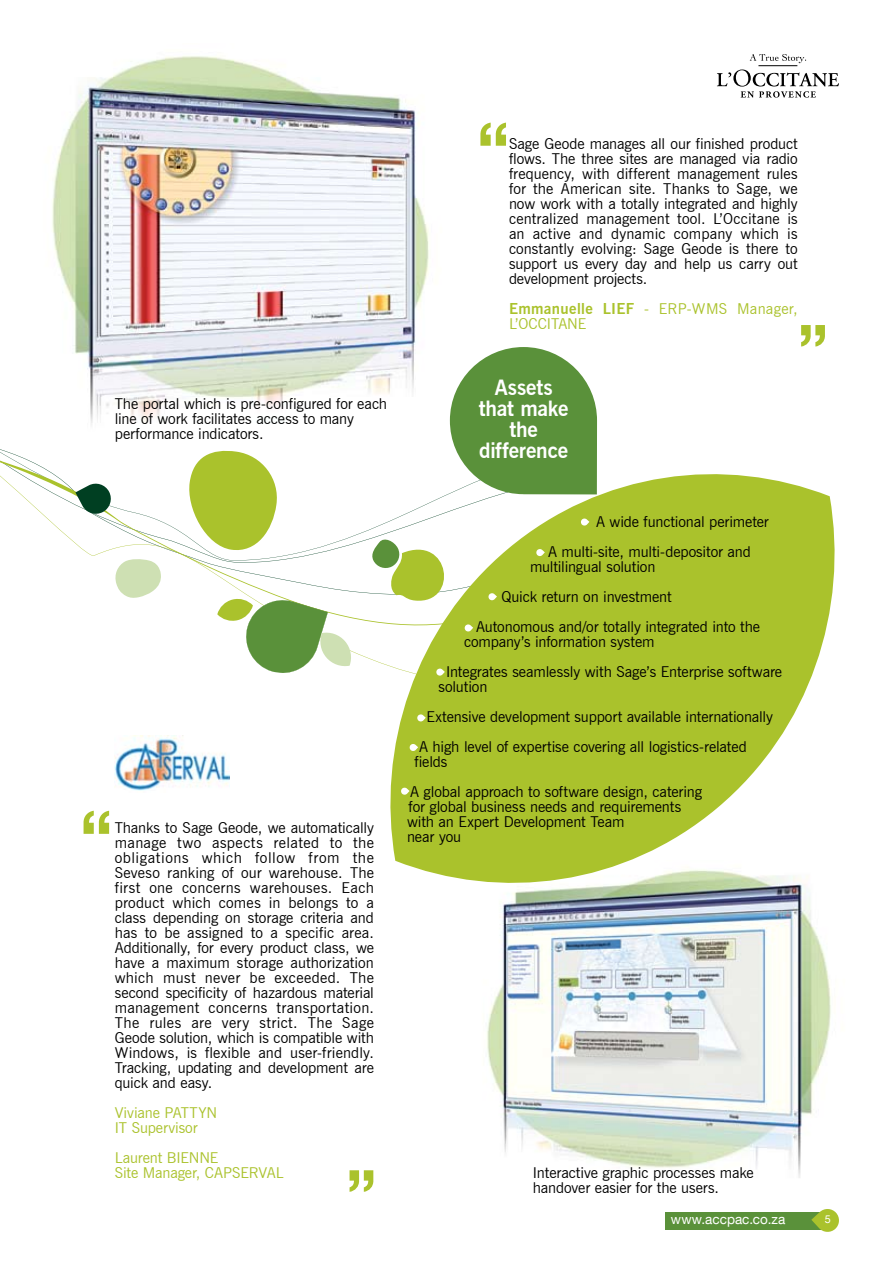
<style>
.page{position:relative;width:893px;height:1263px;background:#fff}
.page>*{position:absolute;margin:0;border:0;box-sizing:border-box;transform-origin:0 0}
.t1{font:700 21px/21px "News Gothic BT";letter-spacing:-.01em;color:#fff;text-align:center}
.t2{font:15px/15px "News Gothic BT";letter-spacing:-.005em;color:#000}
.t3{font:15px/15px "News Gothic BT";letter-spacing:-.005em;color:#aac22c}
.t4{font:15px/15px "News Gothic BT";letter-spacing:.015em;color:#aac22c}
.t5{font:13.5px "Helvetica Neue LT Com";letter-spacing:.005em;color:#fff}
.t6{font:10.8px "Helvetica Neue LT Com";color:#fff}
.s1{font-weight:700}
</style>
<div class="page">
<div style="left:665px;top:1212px;width:157px;height:17px;background:#5a913a"></div>
<svg style="left:811px;top:1209px;width:28px;height:23px"></svg>
<img style="left:487px;top:902px;width:344px;height:276px">
<img style="left:52px;top:56px;width:403px;height:358px">
<svg style="left:750px;top:54px;width:56px;height:9px"></svg>
<svg style="left:717px;top:70px;width:122px;height:28px"></svg>
<hr style="left:758px;top:65px;width:39px;height:1px;background:#000">
<svg style="left:801px;top:325px;width:24px;height:22px"></svg>
<svg style="left:350px;top:1170px;width:24px;height:22px"></svg>
<svg style="left:480px;top:123px;width:26px;height:23px"></svg>
<svg style="left:83px;top:811px;width:26px;height:23px"></svg>
<svg style="left:0;top:429px;width:597px;height:233px"></svg>
<svg style="left:370px;top:533px;width:6px;height:72px"></svg>
<svg style="left:75px;top:481px;width:38px;height:35px"></svg>
<svg style="left:217px;top:596px;width:135px;height:77px"></svg>
<div style="left:450px;top:347px;width:147px;height:147px;background:#5a913a;border-radius:73px"></div>
<svg style="left:376px;top:455px;width:459px;height:447px;fill:#aac22c"></svg>
<svg style="left:580px;top:518px;width:9px;height:8px"></svg>
<svg style="left:536px;top:549px;width:9px;height:7px"></svg>
<svg style="left:488px;top:593px;width:9px;height:8px"></svg>
<svg style="left:464px;top:624px;width:9px;height:8px"></svg>
<svg style="left:436px;top:668px;width:9px;height:8px"></svg>
<svg style="left:417px;top:714px;width:9px;height:8px"></svg>
<svg style="left:409px;top:743px;width:9px;height:8px"></svg>
<svg style="left:401px;top:787px;width:9px;height:8px"></svg>
<img style="left:115px;top:736px;width:115px;height:55px">
<p class="t2" style="left:115px;top:396px;width:274px">The portal which is pre-configured for each line of work facilitates access to many performance indicators.</p>
<p class="t2" style="left:509px;top:136px;width:290px;text-align:justify">Sage Geode manages all our finished product flows. The three sites are managed via radio frequency, with different management rules for the American site. Thanks to Sage, we now work with a totally integrated and highly centralized management tool. L’Occitane is an active and dynamic company which is constantly evolving: Sage Geode is there to support us every day and help us carry out development projects.</p>
<p class="t4" style="left:509px;top:301px;width:290px"><span class="s1">Emmanuelle LIEF</span> - ERP-WMS Manager,<br>L’OCCITANE</p>
<h1 class="t1" style="left:479px;top:377px;width:91px">Assets that make the difference</h1>
<p class="t2" style="left:115px;top:820px;width:261px;text-align:justify">Thanks to Sage Geode, we automatically manage two aspects related to the obligations which follow from the Seveso ranking of our warehouse. The first one concerns warehouses. Each product which comes in belongs to a class depending on storage criteria and has to be assigned to a specific area.<br>Additionally, for every product class, we have a maximum storage authorization which must never be exceeded. The second specificity of hazardous material management concerns transportation.<br>The rules are very strict. The Sage Geode solution, which is compatible with Windows, is flexible and user-friendly.<br>Tracking, updating and development are quick and easy.</p>
<p class="t3" style="left:115px;top:1105px;width:104px">Viviane PATTYN<br>IT Supervisor</p>
<p class="t3" style="left:115px;top:1150px;width:170px">Laurent BIENNE<br>Site Manager, CAPSERVAL</p>
<p class="t2" style="left:548px;top:507px;width:222px;line-height:30px;text-indent:48px">A wide functional perimeter<br>A multi-site, multi-depositor and</p>
<p class="t2" style="left:530px;top:559px;width:127px">multilingual solution</p>
<p class="t2" style="left:501px;top:589px;width:172px">Quick return on investment</p>
<p class="t2" style="left:476px;top:619px;width:286px">Autonomous and/or totally integrated into the</p>
<p class="t2" style="left:446px;top:627px;width:338px;line-height:30px;text-indent:18px">company’s information system<br>Integrates seamlessly with Sage’s Enterprise software</p>
<p class="t2" style="left:438px;top:679px;width:50px">solution</p>
<p class="t2" style="left:426px;top:709px;width:348px">Extensive development support available internationally</p>
<p class="t2" style="left:419px;top:739px;width:329px">A high level of expertise covering all logistics-related</p>
<p class="t2" style="left:410px;top:747px;width:293px;line-height:30px;text-indent:4px">fields<br>A global approach to software design, catering</p>
<p class="t2" style="left:407px;top:799px;width:276px">for global business needs and requirements with an Expert Development Team<br>near you</p>
<p class="t2" style="left:533px;top:1165px;width:222px">Interactive graphic processes make handover easier for the users.</p>
<p class="t5" style="left:671px;top:1211px;width:116px">www.accpac.co.za</p>
<p class="t6" style="left:825px;top:1212px;width:8px">5</p>
</div>
